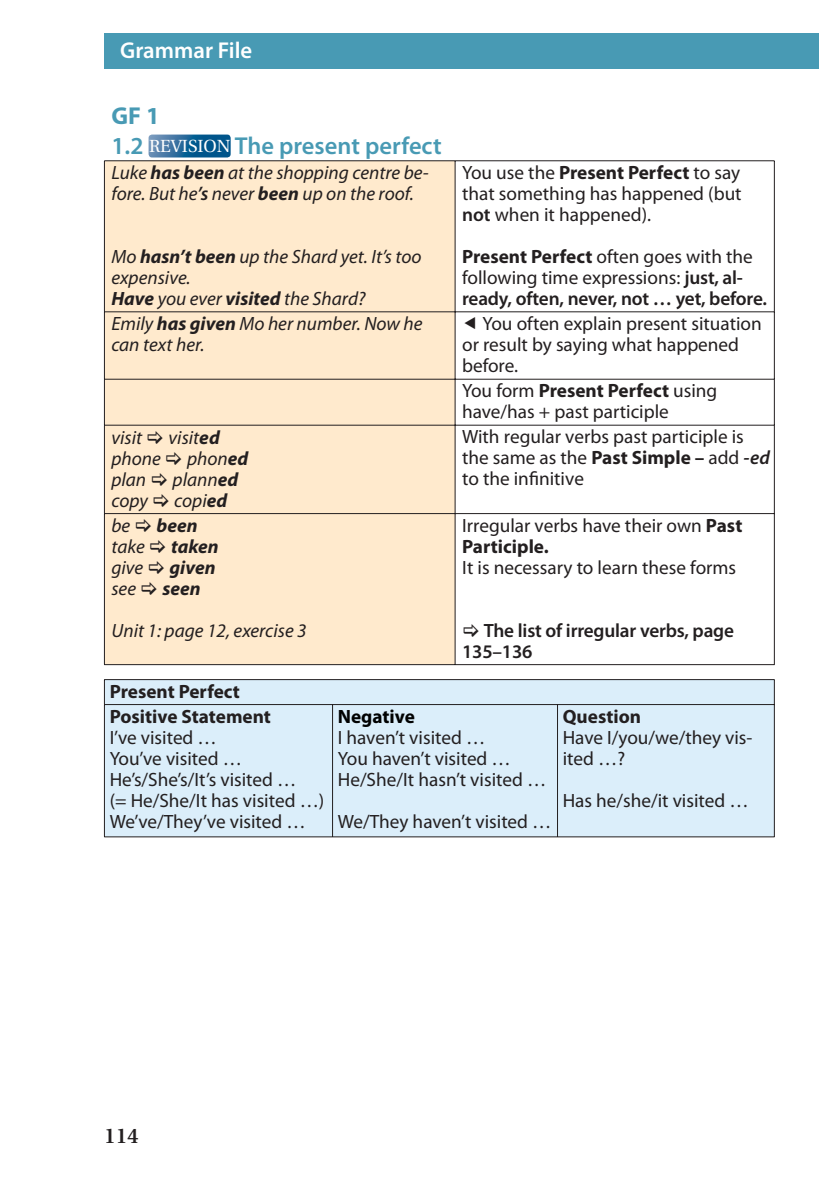
<style>
.page{position:relative;width:819px;height:1192px;background:#fff}
.page>*{position:absolute;margin:0;border:0;box-sizing:border-box;transform-origin:0 0}
.t1{font:600 24.5px/29.8px "Myriad Pro";color:#489ab4}
.t2{font:600 22.93px "Myriad Pro";color:#fff}
.t3{font:600 21px "Utopia";color:#231f20}
.t4{font:19.25px/21px "Myriad Pro";color:#231f20}
.t5{font:italic 19.25px/21px "Myriad Pro";color:#231f20}
.t6{font:700 19.25px/25px "Myriad Pro";color:#231f20}
.t7{font:600 19.25px/21px "Myriad Pro";letter-spacing:-.01em;color:#231f20}
.t8{font:italic 700 19.25px "Myriad Pro";color:#231f20}
.t9{font:700 19.25px "Myriad Pro";color:#010202}
.s1{font-weight:700}
.s2{font-family:"Utopia";font-weight:400;font-size:17.5px;color:#fff}
.s3{font-weight:600}
.s4{font-weight:600;font-style:italic}
</style>
<div class="page">
<div style="left:104px;top:33px;width:715px;height:35px;background:#489ab4"></div>
<div style="left:105px;top:161px;width:350px;height:503px;background:#ffeacd"></div>
<hr style="left:104px;top:160px;width:351px;height:1px;background:#231f20">
<hr style="left:104px;top:161px;width:1px;height:150px;background:#231f20">
<hr style="left:455px;top:160px;width:319px;height:1px;background:#231f20">
<hr style="left:455px;top:161px;width:1px;height:150px;background:#231f20">
<hr style="left:774px;top:161px;width:1px;height:150px;background:#231f20">
<hr style="left:104px;top:311px;width:351px;height:1px;background:#231f20">
<hr style="left:104px;top:312px;width:1px;height:67px;background:#231f20">
<hr style="left:455px;top:311px;width:319px;height:1px;background:#231f20">
<hr style="left:455px;top:312px;width:1px;height:67px;background:#231f20">
<hr style="left:774px;top:312px;width:1px;height:67px;background:#231f20">
<hr style="left:104px;top:379px;width:351px;height:1px;background:#231f20">
<hr style="left:104px;top:379px;width:1px;height:46px;background:#231f20">
<hr style="left:455px;top:379px;width:319px;height:1px;background:#231f20">
<hr style="left:455px;top:379px;width:1px;height:46px;background:#231f20">
<hr style="left:774px;top:379px;width:1px;height:46px;background:#231f20">
<hr style="left:104px;top:425px;width:351px;height:1px;background:#231f20">
<hr style="left:104px;top:425px;width:1px;height:88px;background:#231f20">
<hr style="left:455px;top:425px;width:319px;height:1px;background:#231f20">
<hr style="left:455px;top:425px;width:1px;height:88px;background:#231f20">
<hr style="left:774px;top:425px;width:1px;height:88px;background:#231f20">
<hr style="left:104px;top:513px;width:351px;height:1px;background:#231f20">
<hr style="left:104px;top:513px;width:1px;height:151px;background:#231f20">
<hr style="left:455px;top:513px;width:319px;height:1px;background:#231f20">
<hr style="left:455px;top:513px;width:1px;height:151px;background:#231f20">
<hr style="left:774px;top:513px;width:1px;height:151px;background:#231f20">
<hr style="left:104px;top:664px;width:670px;height:1px;background:#231f20">
<svg style="left:149px;top:134px;width:82px;height:23px;background:#286b9b"></svg>
<div style="left:105px;top:680px;width:669px;height:156px;background:#dbeefa"></div>
<hr style="left:104px;top:679px;width:228px;height:1px;background:#231f20">
<svg style="left:104px;top:679px;width:1px;height:25px"></svg>
<hr style="left:332px;top:679px;width:442px;height:1px;background:#231f20">
<svg style="left:774px;top:679px;width:1px;height:25px"></svg>
<hr style="left:104px;top:704px;width:228px;height:1px;background:#231f20">
<hr style="left:104px;top:704px;width:1px;height:132px;background:#231f20">
<hr style="left:332px;top:704px;width:225px;height:1px;background:#231f20">
<hr style="left:332px;top:704px;width:1px;height:132px;background:#231f20">
<hr style="left:557px;top:704px;width:217px;height:1px;background:#231f20">
<hr style="left:557px;top:704px;width:1px;height:132px;background:#231f20">
<hr style="left:774px;top:704px;width:1px;height:132px;background:#231f20">
<hr style="left:104px;top:836px;width:670px;height:1px;background:#231f20">
<svg style="left:148px;top:430px;width:15px;height:13px"></svg>
<svg style="left:167px;top:451px;width:14px;height:13px"></svg>
<svg style="left:152px;top:472px;width:15px;height:13px"></svg>
<svg style="left:154px;top:493px;width:14px;height:13px"></svg>
<svg style="left:136px;top:518px;width:15px;height:14px"></svg>
<svg style="left:150px;top:539px;width:15px;height:14px"></svg>
<svg style="left:149px;top:560px;width:15px;height:14px"></svg>
<svg style="left:142px;top:581px;width:15px;height:14px"></svg>
<p class="t2" style="left:120px;top:41px;width:134px">Grammar File</p>
<p class="t1" style="left:111px;top:103px;width:332px"><span class="s1">GF 1<br></span>1.2 <span class="s2">REVISION</span> The present perfect</p>
<p class="t5" style="left:111px;top:163px;width:319px">Luke <span class="s1">has been</span> at the shopping centre be&shy;fore. But he<span class="s3">’s</span> never <span class="s1">been</span> up on the roof.</p>
<p class="t5" style="left:111px;top:247px;width:312px">Mo <span class="s1">hasn’t been</span> up the Shard yet. It’s too expensive.<br><span class="s1">Have</span> you ever <span class="s1">visited</span> the Shard?</p>
<p class="t4" style="left:462px;top:163px;width:281px;text-align:justify">You use the <span class="s1">Present Perfect</span> to say that something has happened (but <span class="s3">not</span> when it happened).</p>
<p class="t4" style="left:462px;top:247px;width:306px"><span class="s1">Present Perfect</span> often goes with the following time expressions: <span class="s3">just, al&shy;ready, often, never, not … yet, before.</span></p>
<p class="t5" style="left:111px;top:314px;width:313px">Emily <span class="s1">has given</span> Mo her number. Now he can text her.</p>
<p class="t4" style="left:462px;top:315px;width:301px;text-indent:20px">You often explain present situation or result by saying what happened before.</p>
<p class="t4" style="left:462px;top:382px;width:257px">You form <span class="s1">Present Perfect</span> using have/has + past participle</p>
<p class="t5" style="left:111px;top:428px;width:32px">visit</p>
<p class="t5" style="left:168px;top:428px;width:53px">visit<span class="s1">ed</span></p>
<p class="t5" style="left:111px;top:449px;width:51px">phone</p>
<p class="t5" style="left:187px;top:449px;width:63px">phon<span class="s1">ed</span></p>
<p class="t5" style="left:111px;top:470px;width:36px">plan</p>
<p class="t5" style="left:173px;top:470px;width:67px">plann<span class="s1">ed</span></p>
<p class="t5" style="left:111px;top:491px;width:38px">copy</p>
<p class="t5" style="left:174px;top:491px;width:55px">copi<span class="s1">ed</span></p>
<p class="t4" style="left:462px;top:428px;width:309px">With rеgular vеrbs past participle is the same as the <span class="s1">Past Simplе –</span> add <span class="s4">-ed </span>to thе infinitivе</p>
<p class="t5" style="left:111px;top:516px;width:20px">be</p>
<p class="t8" style="left:157px;top:518px;width:43px">been</p>
<p class="t5" style="left:111px;top:537px;width:35px">take</p>
<p class="t8" style="left:171px;top:539px;width:49px">taken</p>
<p class="t5" style="left:111px;top:558px;width:33px">give</p>
<p class="t8" style="left:170px;top:560px;width:47px">given</p>
<p class="t5" style="left:111px;top:579px;width:26px">see</p>
<p class="t8" style="left:162px;top:581px;width:40px">seen</p>
<p class="t5" style="left:111px;top:621px;width:197px">Unit 1: page 12, exercise 3</p>
<p class="t6" style="left:110px;top:680px;width:163px">Present Perfect<br>Positive Statement</p>
<p class="t4" style="left:110px;top:728px;width:216px">I’ve visited …<br>You’ve visited …<br>He’s/She’s/It’s visited …<br>(= He/She/It has visited …)<br>We’ve/They’ve visited …</p>
<p class="t4" style="left:462px;top:516px;width:282px">Irregular verbs have their own <span class="s1">Past<br>Participle.</span></p>
<p class="t4" style="left:462px;top:558px;width:276px">It is nесеssary to lеarn thеsе forms</p>
<p class="t7" style="left:462px;top:621px;width:273px;text-indent:22px">The list of irregular verbs, page<br>135–136</p>
<p class="t9" style="left:338px;top:708px;width:79px">Negative</p>
<p class="t4" style="left:338px;top:728px;width:210px">I haven’t visited …<br>You haven’t visited …<br>He/She/It hasn’t visited …</p>
<p class="t4" style="left:338px;top:812px;width:215px">We/They haven’t visited …</p>
<p class="t6" style="left:563px;top:705px;width:80px">Question</p>
<p class="t4" style="left:563px;top:728px;width:191px">Have I/you/we/they vis&shy;ited …?</p>
<p class="t4" style="left:563px;top:791px;width:187px">Has he/she/it visited …</p>
<p class="t3" style="left:104px;top:1127px;width:36px">114</p>
</div>
